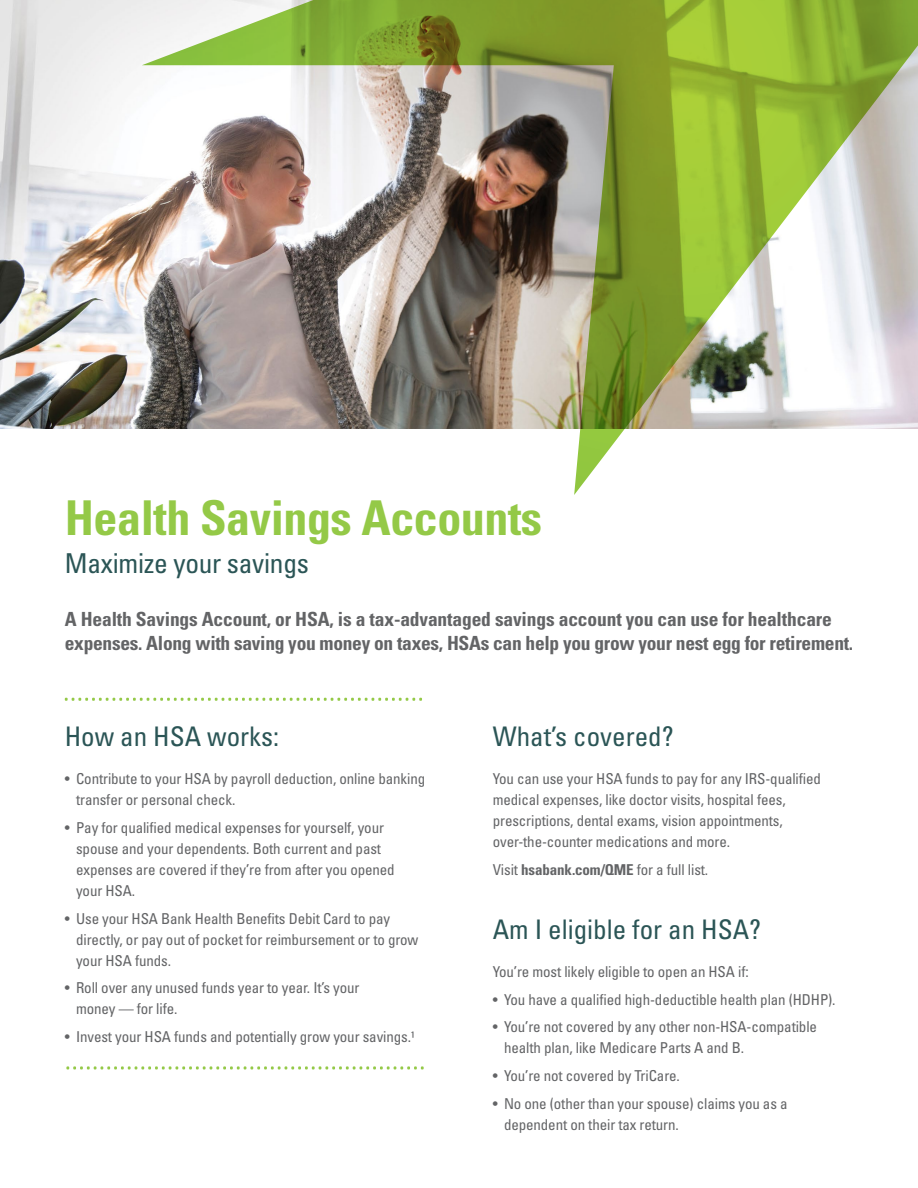
<style>
.page{position:relative;width:918px;height:1188px;background:#fff}
.page>*{position:absolute;margin:0;border:0;box-sizing:border-box;transform-origin:0 0}
.t1{font:700 condensed 48px "Univers LT Std";letter-spacing:-.01em;color:#94c947}
.t2{font:condensed 27.45px "Univers LT Std";letter-spacing:-.01em;color:#2b5556}
.t3{font:condensed 27px "Univers LT Std";color:#2b5556}
.t4{font:700 condensed 19.5px/24px "Univers LT Std";letter-spacing:-.015em;color:#636466}
.t5{font:condensed 15px/21px "Univers LT Std";letter-spacing:-.01em;color:#636466}
.s1{font-weight:700}
</style>
<div class="page">
<img style="left:0;top:0;width:142px;height:429px">
<svg style="left:65px;top:698px;width:357px;height:3px"></svg>
<svg style="left:66px;top:1066px;width:358px;height:4px"></svg>
<img style="left:142px;top:0;width:776px;height:495px">
<h1 class="t1" style="left:65px;top:489px;width:479px">Health Savings Accounts</h1>
<h2 class="t2" style="left:65px;top:546px;width:246px">Maximize your savings</h2>
<h3 class="t4" style="left:65px;top:607px;width:790px">A Health Savings Account, or HSA, is a tax-advantaged savings account you can use for healthcare expenses. Along with saving you money on taxes, HSAs can help you grow your nest egg for retirement.</h3>
<h3 class="t3" style="left:65px;top:719px;width:216px">How an HSA works:</h3>
<p class="t5" style="left:76px;top:768px;width:351px;text-indent:-11px">• Contribute to your HSA by payroll deduction, online banking transfer or personal check.</p>
<p class="t5" style="left:76px;top:817px;width:320px;text-indent:-11px">• Pay for qualified medical expenses for yourself, your spouse and your dependents. Both current and past expenses are covered if they’re from after you opened your HSA.</p>
<p class="t5" style="left:76px;top:907px;width:344px;text-indent:-11px">• Use your HSA Bank Health Benefits Debit Card to pay directly, or pay out of pocket for reimbursement or to grow your HSA funds.</p>
<p class="t5" style="left:76px;top:977px;width:285px;text-indent:-11px">• Roll over any unused funds year to year. It’s your money — for life.</p>
<p class="t5" style="left:65px;top:1026px;width:352px">• Invest your HSA funds and potentially grow your savings.¹</p>
<h3 class="t3" style="left:493px;top:719px;width:182px">What’s covered?</h3>
<p class="t5" style="left:493px;top:768px;width:330px">You can use your HSA funds to pay for any IRS-qualified medical expenses, like doctor visits, hospital fees, prescriptions, dental exams, vision appointments, over-the-counter medications and more.</p>
<p class="t5" style="left:493px;top:859px;width:217px">Visit <span class="s1">hsabank.com/QME</span> for a full list.</p>
<h3 class="t3" style="left:493px;top:912px;width:270px">Am I eligible for an HSA?</h3>
<p class="t5" style="left:493px;top:961px;width:257px">You’re most likely eligible to open an HSA if:</p>
<p class="t5" style="left:493px;top:988px;width:344px">• You have a qualified high-deductible health plan (HDHP).</p>
<p class="t5" style="left:504px;top:1016px;width:315px;text-indent:-11px">• You’re not covered by any other non-HSA-compatible health plan, like Medicare Parts A and B.</p>
<p class="t5" style="left:493px;top:1065px;width:189px">• You’re not covered by TriCare.</p>
<p class="t5" style="left:504px;top:1093px;width:285px;text-indent:-11px">• No one (other than your spouse) claims you as a dependent on their tax return.</p>
</div>
